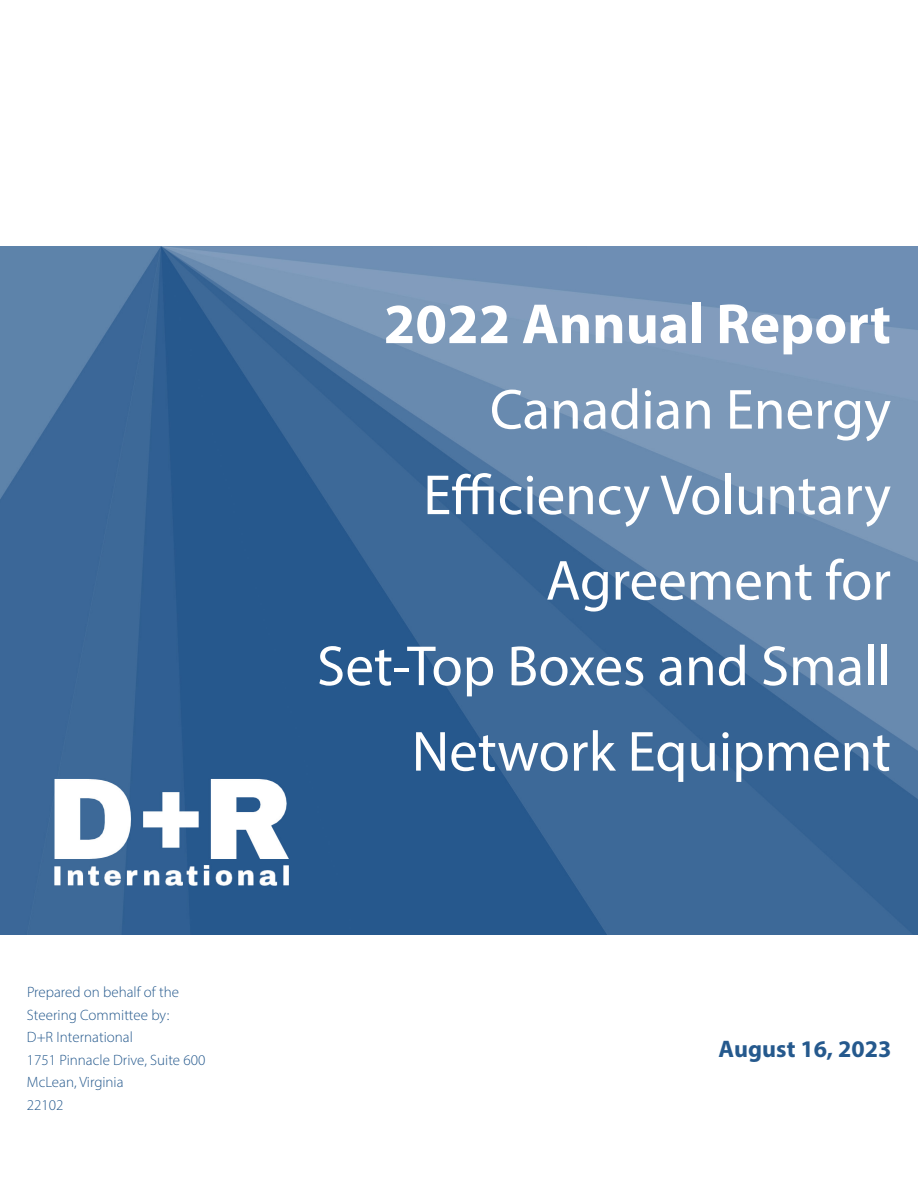
<style>
.page{position:relative;width:918px;height:1188px;background:#fff}
.page>*{position:absolute;margin:0;border:0;box-sizing:border-box;transform-origin:0 0}
.t1{font:57px/85.5px "Myriad Pro";color:#fff;text-align:right}
.t2{font:700 24px "Myriad Pro";color:#25598d}
.t3{font:300 15px/22.5px "Myriad Pro";color:#25598d}
.s1{font-weight:700}
</style>
<div class="page">
<img style="left:0;top:246px;width:918px;height:688px">
<p class="t3" style="left:27px;top:981px;width:154px">Prepared on behalf of the<br>Steering Committee by:<br>D+R International</p>
<p class="t3" style="left:27px;top:1048px;width:180px">1751 Pinnacle Drive, Suite 600<br>McLean, Virginia<br>22102</p>
<p class="t1" style="left:384px;top:280px;width:509px"><span class="s1">2022 Annual Report<br></span>Canadian Energy<br>Efficiency Voluntary</p>
<p class="t1" style="left:317px;top:537px;width:576px">Agreement for<br>Set-Top Boxes and Small<br>Network Equipment</p>
<p class="t2" style="left:719px;top:1033px;width:174px">August 16, 2023</p>
</div>
